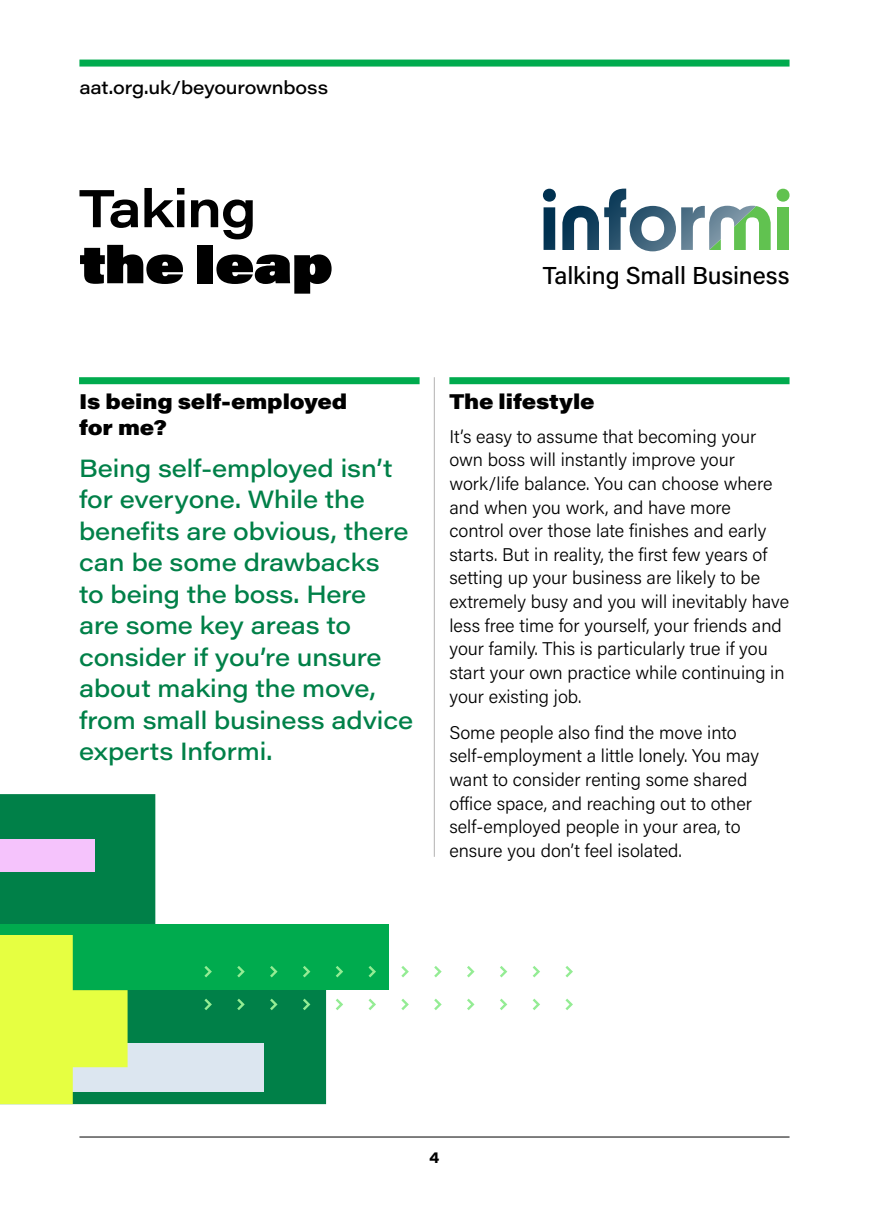
<style>
.page{position:relative;width:869px;height:1216px;background:#fff}
.page>*{position:absolute;margin:0;border:0;box-sizing:border-box;transform-origin:0 0}
.t1{font:900 52.5px "Acumin Pro Wide";letter-spacing:-.02em;color:#000}
.t2{font:600 52.5px "Acumin Pro Wide";letter-spacing:-.02em;color:#000}
.t3{font:500 24.5px/31.5px "Acumin Pro Wide";letter-spacing:-.005em;color:#008048}
.t4{font:500 24.5px "Acumin Pro";letter-spacing:-.005em;color:#000}
.t5{font:900 21px/26.2px "Acumin Pro Wide";letter-spacing:-.005em;color:#000}
.t6{font:300 18.38px/23.6px "Acumin Pro";color:#000}
.t7{font:500 18.38px "Acumin Pro Wide";letter-spacing:-.01em;color:#000}
.t8{font:700 15.75px "Acumin Pro Wide";color:#000}
</style>
<div class="page">
<svg style="left:0;top:794px;width:326px;height:310px;fill:#008048"></svg>
<div style="left:0;top:1043px;width:263px;height:48px;background:#dce6f0"></div>
<div style="left:0;top:838px;width:94px;height:33px;background:#f5c3fc"></div>
<div style="left:0;top:924px;width:388px;height:66px;background:#00ab4e"></div>
<svg style="left:0;top:935px;width:127px;height:169px"></svg>
<svg style="left:204px;top:966px;width:8px;height:11px"></svg>
<svg style="left:237px;top:966px;width:7px;height:11px"></svg>
<svg style="left:270px;top:966px;width:7px;height:11px"></svg>
<svg style="left:303px;top:966px;width:7px;height:11px"></svg>
<svg style="left:335px;top:966px;width:8px;height:11px"></svg>
<svg style="left:368px;top:966px;width:8px;height:11px"></svg>
<svg style="left:401px;top:966px;width:7px;height:11px"></svg>
<svg style="left:434px;top:966px;width:7px;height:11px"></svg>
<svg style="left:467px;top:966px;width:7px;height:11px"></svg>
<svg style="left:500px;top:966px;width:7px;height:11px"></svg>
<svg style="left:532px;top:966px;width:8px;height:11px"></svg>
<svg style="left:565px;top:966px;width:7px;height:11px"></svg>
<svg style="left:204px;top:998px;width:8px;height:12px"></svg>
<svg style="left:237px;top:998px;width:7px;height:12px"></svg>
<svg style="left:270px;top:998px;width:7px;height:12px"></svg>
<svg style="left:303px;top:998px;width:7px;height:12px"></svg>
<svg style="left:336px;top:998px;width:7px;height:12px"></svg>
<svg style="left:368px;top:998px;width:8px;height:12px"></svg>
<svg style="left:401px;top:999px;width:7px;height:11px"></svg>
<svg style="left:434px;top:998px;width:7px;height:12px"></svg>
<svg style="left:467px;top:998px;width:7px;height:12px"></svg>
<svg style="left:500px;top:998px;width:7px;height:12px"></svg>
<svg style="left:532px;top:998px;width:8px;height:12px"></svg>
<svg style="left:565px;top:998px;width:7px;height:12px"></svg>
<div style="left:776px;top:207px;width:12px;height:43px;background:#61c250"></div>
<div style="left:776px;top:189px;width:13px;height:13px;background:#61c250;border-radius:50%"></div>
<svg style="left:542px;top:189px;width:13px;height:61px"></svg>
<svg style="left:562px;top:206px;width:36px;height:44px"></svg>
<svg style="left:604px;top:189px;width:166px;height:62px"></svg>
<hr style="left:434px;top:377px;width:1px;height:479px;background:#b3b2b2">
<div style="left:79px;top:377px;width:340px;height:7px;background:#00ab4e"></div>
<div style="left:449px;top:377px;width:340px;height:7px;background:#00ab4e"></div>
<hr style="left:79px;top:1136px;width:710px;height:1px;background:#000">
<div style="left:79px;top:60px;width:710px;height:7px;background:#00ab4e"></div>
<p class="t7" style="left:79px;top:74px;width:250px">aat.org.uk/beyourownboss</p>
<h1 class="t2" style="left:79px;top:171px;width:179px">Taking</h1>
<h1 class="t1" style="left:79px;top:224px;width:255px">the leap</h1>
<h2 class="t4" style="left:542px;top:258px;width:248px">Talking Small Business</h2>
<p class="t5" style="left:79px;top:387px;width:270px">Is being self-employed for me?</p>
<p class="t3" style="left:79px;top:451px;width:335px">Being self-employed isn’t for everyone. While the benefits are obvious, there can be some drawbacks<br>to being the boss. Here<br>are some key areas to consider if you’re unsure about making the move, from small business advice experts Informi.</p>
<p class="t5" style="left:449px;top:387px;width:147px">The lifestyle</p>
<p class="t6" style="left:449px;top:423px;width:341px">It’s easy to assume that becoming your own boss will instantly improve your work/life balance. You can choose where and when you work, and have more control over those late finishes and early starts. But in reality, the first few years of setting up your business are likely to be extremely busy and you will inevitably have less free time for yourself, your friends and your family. This is particularly true if you start your own practice while continuing in your existing job.</p>
<p class="t6" style="left:449px;top:719px;width:311px">Some people also find the move into self-employment a little lonely. You may want to consider renting some shared office space, and reaching out to other self-employed people in your area, to ensure you don’t feel isolated.</p>
<p class="t8" style="left:429px;top:1145px;width:12px">4</p>
</div>
